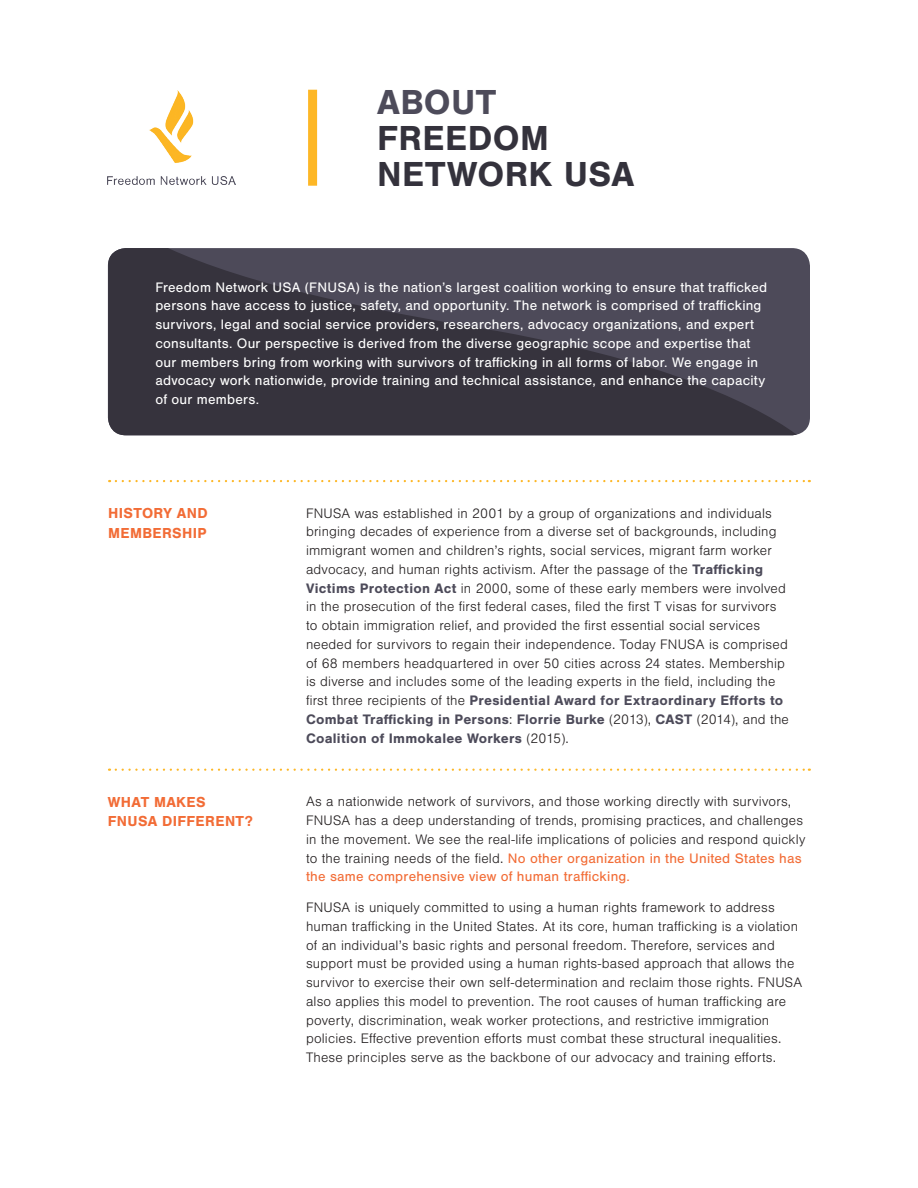
<style>
.page{position:relative;width:918px;height:1188px;background:#fff}
.page>*{position:absolute;margin:0;border:0;box-sizing:border-box;transform-origin:0 0}
.Section_Header{font:700 36px/36px "Nimbus San";letter-spacing:.01em;color:#34323c}
.Paragraph_Header{font:700 15px/19.5px "Nimbus San";letter-spacing:.025em;color:#f26c36}
.Body{font:300 14.25px/18.8px "Nimbus San";letter-spacing:.015em;color:#231f20}
.Body-2{font:14.25px/18.8px "Nimbus San";letter-spacing:.015em;color:#fff}
.s1{color:#4d4b5a}
.s2{font-weight:700;color:#4d4b5a}
.s3{font-weight:400;color:#f26c36}
</style>
<div class="page">
<svg style="left:108px;top:248px;width:702px;height:187px;background:#403d49"></svg>
<div style="left:308px;top:90px;width:9px;height:96px;background:#fdb726"></div>
<img style="left:108px;top:90px;width:127px;height:95px">
<svg style="left:116px;top:769px;width:694px;height:2px"></svg>
<svg style="left:116px;top:480px;width:694px;height:2px"></svg>
<p class="Section_Header" style="left:377px;top:84px;width:259px"><span class="s1">ABOUT<br></span>FREEDOM<br>NETWORK USA</p>
<p class="Body-2" style="left:155px;top:278px;width:613px">Freedom Network USA (FNUSA) is the nation’s largest coalition working to ensure that trafficked persons have access to justice, safety, and opportunity. The network is comprised of trafficking survivors, legal and social service providers, researchers, advocacy organizations, and expert consultants. Our perspective is derived from the diverse geographic scope and expertise that our members bring from working with survivors of trafficking in all forms of labor. We engage in advocacy work nationwide, provide training and technical assistance, and enhance the capacity of our members.</p>
<p class="Paragraph_Header" style="left:108px;top:504px;width:101px">HISTORY AND<br>MEMBERSHIP</p>
<p class="Paragraph_Header" style="left:108px;top:792px;width:146px">WHAT MAKES<br>FNUSA DIFFERENT?</p>
<p class="Body" style="left:306px;top:504px;width:484px">FNUSA was established in 2001 by a group of organizations and individuals bringing decades of experience from a diverse set of backgrounds, including immigrant women and children’s rights, social services, migrant farm worker advocacy, and human rights activism. After the passage of the <span class="s2">Trafficking Victims Protection Act</span> in 2000, some of these early members were involved in the prosecution of the first federal cases, filed the first T visas for survivors to obtain immigration relief, and provided the first essential social services needed for survivors to regain their independence. Today FNUSA is comprised of 68 members headquartered in over 50 cities across 24 states. Membership is diverse and includes some of the leading experts in the field, including the first three recipients of the <span class="s2">Presidential Award for Extraordinary Efforts to Combat Trafficking in Persons</span>: <span class="s2">Florrie Burke</span> (2013), <span class="s2">CAST</span> (2014), and the <span class="s2">Coalition of Immokalee Workers</span> (2015).</p>
<p class="Body" style="left:306px;top:793px;width:501px">As a nationwide network of survivors, and those working directly with survivors, FNUSA has a deep understanding of trends, promising practices, and challenges in the movement. We see the real-life implications of policies and respond quickly to the training needs of the field. <span class="s3">No other organization in the United States has the same comprehensive view of human trafficking.</span></p>
<p class="Body" style="left:306px;top:899px;width:498px">FNUSA is uniquely committed to using a human rights framework to address human trafficking in the United States. At its core, human trafficking is a violation of an individual’s basic rights and personal freedom. Therefore, services and support must be provided using a human rights-based approach that allows the survivor to exercise their own self-determination and reclaim those rights. FNUSA also applies this model to prevention. The root causes of human trafficking are poverty, discrimination, weak worker protections, and restrictive immigration policies. Effective prevention efforts must combat these structural inequalities.<br>These principles serve as the backbone of our advocacy and training efforts.</p>
</div>
